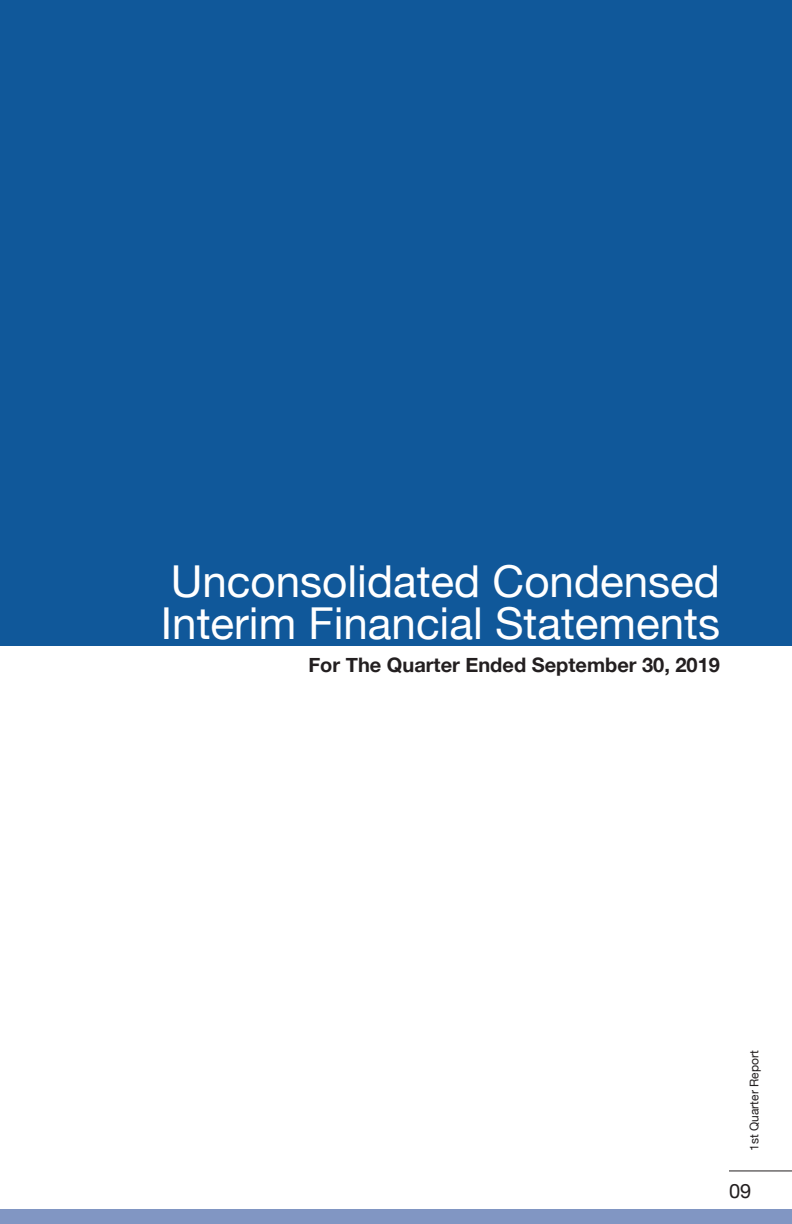
<style>
.page{position:relative;width:792px;height:1224px;background:#fff}
.page>*{position:absolute;margin:0;border:0;box-sizing:border-box;transform-origin:0 0}
._01PE_Page_Heading{font:44px/42.4px "Helvetica Neue";color:#fff}
._01_Main_Body{font:700 20px "Helvetica Neue";color:#231f20}
.t1{font:20px "Helvetica Neue";color:#231f20}
.t2{font:12px "Helvetica Neue";color:#231f20}
</style>
<div class="page">
<hr style="left:729px;top:1171px;width:63px;height:1px;background:#231f20">
<div style="left:0;top:1210px;width:792px;height:14px;background:#8196c3"></div>
<div style="left:0;top:0;width:792px;height:645px;background:#10589a"></div>
<p class="_01PE_Page_Heading" style="left:161px;top:563px;width:561px">Unconsolidated Condensed<br>Interim Financial Statements</p>
<p class="_01_Main_Body" style="left:308px;top:650px;width:413px">For The Quarter Ended September 30, 2019</p>
<p class="t2" style="left:746px;top:1151px;width:102px;rotate:-90deg">1st Quarter Report</p>
<p class="t1" style="left:729px;top:1177px;width:24px">09</p>
</div>
